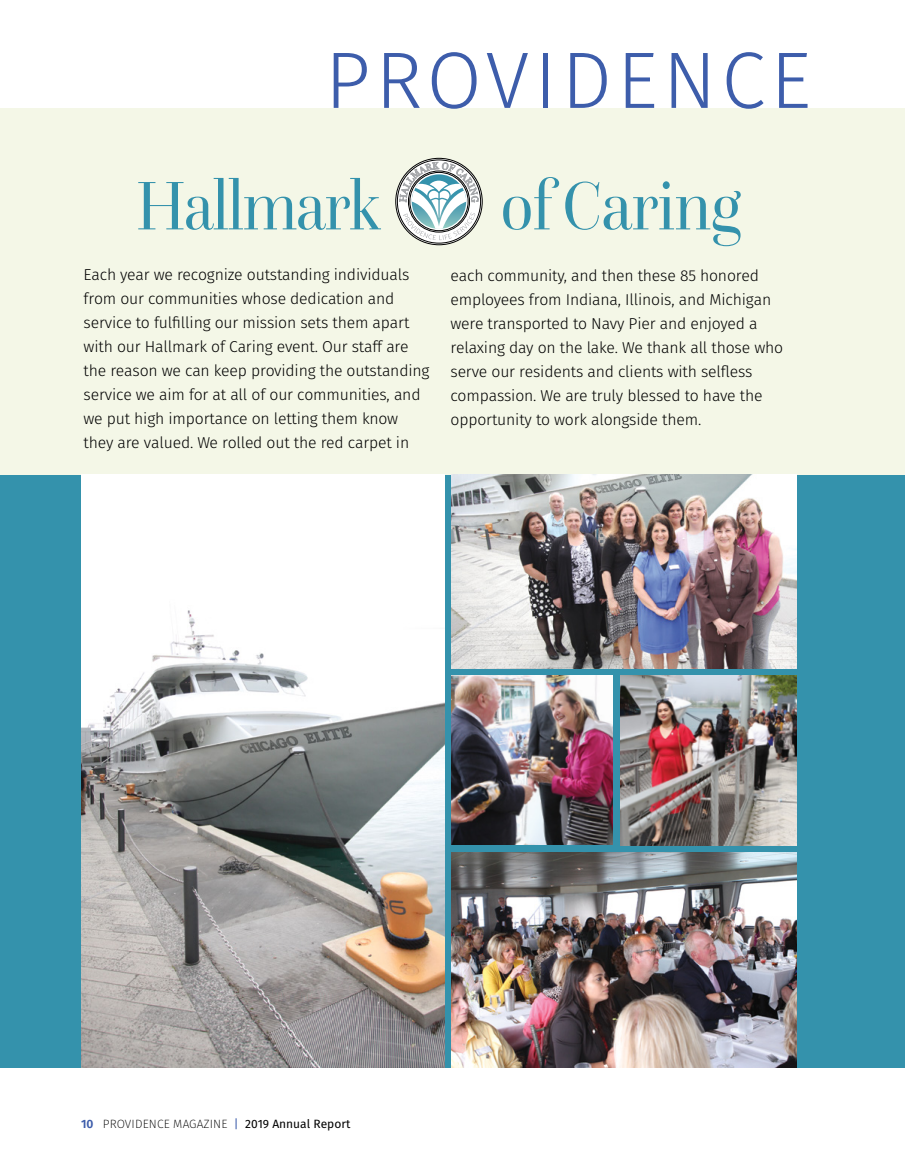
<style>
.page{position:relative;width:905px;height:1175px;background:#fff}
.page>*{position:absolute;margin:0;border:0;box-sizing:border-box;transform-origin:0 0}
.t1{font:300 80.1px "Fira Sans";letter-spacing:.06em;color:#3d5dab}
.t2{font:71.7px "Questa Grande";letter-spacing:-.02em;color:#3492ac;scale:.87 1}
.t3{font:71.7px "Questa Grande";letter-spacing:-.02em;color:#3492ac;scale:.9 1}
.t4{font:300 15.75px/24px "Fira Sans";letter-spacing:-.01em;color:#000}
.t5{font:200 12px "Fira Sans";letter-spacing:.01em;color:#000}
.s1{font-weight:600;color:#3d5dab}
.s2{font-weight:400;color:#3d5dab}
.s3{font-weight:400}
</style>
<div class="page">
<div style="left:0;top:109px;width:904px;height:958px;background:#f4f7e7"></div>
<div style="left:397px;top:160px;width:83px;height:83px;border:1px solid #000;border-radius:50%"></div>
<svg style="left:399px;top:162px;width:79px;height:78px;background:#bac9cb"></svg>
<div style="left:0;top:474px;width:904px;height:593px;background:#3492ac"></div>
<img style="left:452px;top:676px;width:160px;height:168px">
<img style="left:452px;top:852px;width:344px;height:215px">
<img style="left:620px;top:676px;width:176px;height:169px">
<img style="left:81px;top:474px;width:363px;height:593px">
<img style="left:452px;top:474px;width:344px;height:194px">
<h1 class="t1" style="left:325px;top:23px;width:488px">PROVIDENCE</h1>
<h2 class="t2" style="left:136px;top:163px;width:283px">Hallmark</h2>
<h2 class="t3" style="left:500px;top:163px;width:269px">of Caring</h2>
<p class="t4" style="left:84px;top:263px;width:347px">Each year we recognize outstanding individuals from our communities whose dedication and service to fulfilling our mission sets them apart with our Hallmark of Caring event. Our staff are the reason we can keep providing the outstanding service we aim for at all of our communities, and we put high importance on letting them know they are valued. We rolled out the red carpet in</p>
<p class="t4" style="left:450px;top:263px;width:334px">each community, and then these 85 honored employees from Indiana, Illinois, and Michigan were transported to Navy Pier and enjoyed a relaxing day on the lake. We thank all those who serve our residents and clients with selfless compassion. We are truly blessed to have the opportunity to work alongside them.</p>
<p class="t5" style="left:81px;top:1115px;width:271px"><span class="s1">10</span> PROVIDENCE MAGAZINE <span class="s2">|</span> <span class="s3">2019 Annual Report</span></p>
</div>
